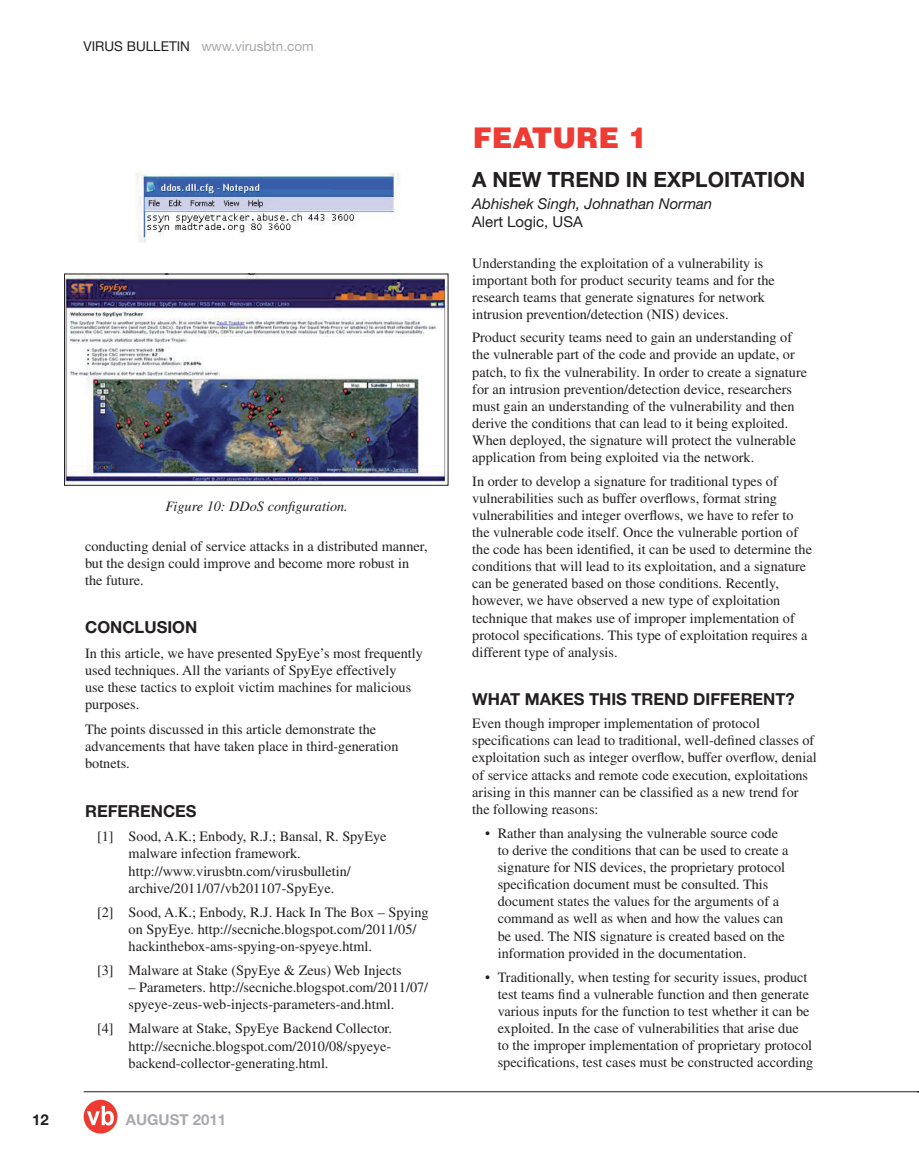
<style>
.page{position:relative;width:919px;height:1166px;background:#fff}
.page>*{position:absolute;margin:0;border:0;box-sizing:border-box;transform-origin:0 0}
.t1{font:900 28.5px "Helvetica";color:#ee3b34}
.t2{font:700 21px "Helvetica Neue";color:#231f20}
.t3{font:700 16.5px "Helvetica Neue";color:#231f20}
.t4{font:italic 15px "Helvetica Neue";color:#231f20}
.t5{font:15px "Helvetica Neue";color:#231f20}
.t6{font:700 15px "Helvetica Neue";color:#a8a9ad}
.t7{font:700 15px "Helvetica Neue";color:#231f20}
.t8{font:14.25px/17.1px "Times";color:#231f20}
.t9{font:italic 14.25px "Times";color:#231f20}
.t10{font:13.5px "Helvetica Neue";color:#a8a9ad}
.s1{color:#231f20}
</style>
<div class="page">
<hr style="left:84px;top:1091px;width:834px;height:1px;background:#231f20">
<div style="left:84px;top:1099px;width:33px;height:34px;background:#ee3b32;border-radius:50%"></div>
<svg style="left:87px;top:1105px;width:27px;height:20px"></svg>
<img style="left:135px;top:173px;width:265px;height:70px">
<img style="left:66px;top:275px;width:380px;height:208px">
<p class="t10" style="left:83px;top:41px;width:231px"><span class="s1">VIRUS BULLETIN</span> www.virusbtn.com</p>
<p class="t9" style="left:165px;top:501px;width:184px">Figure 10: DDoS configuration.</p>
<p class="t8" style="left:85px;top:538px;width:344px">conducting denial of service attacks in a distributed manner, but the design could improve and become more robust in the future.</p>
<p class="t3" style="left:85px;top:621px;width:114px">CONCLUSION</p>
<p class="t8" style="left:85px;top:645px;width:339px">In this article, we have presented SpyEye’s most frequently used techniques. All the variants of SpyEye effectively<br>use these tactics to exploit victim machines for malicious purposes.</p>
<p class="t8" style="left:85px;top:722px;width:315px">The points discussed in this article demonstrate the advancements that have taken place in third-generation botnets.</p>
<p class="t3" style="left:85px;top:805px;width:113px">REFERENCES</p>
<p class="t8" style="left:129px;top:829px;width:259px;text-indent:-31px">[1] Sood, A.K.; Enbody, R.J.; Bansal, R. SpyEye malware infection framework. http://www.virusbtn.com/virusbulletin/ archive/2011/07/vb201107-SpyEye.</p>
<p class="t8" style="left:129px;top:904px;width:301px;text-indent:-31px">[2] Sood, A.K.; Enbody, R.J. Hack In The Box – Spying on SpyEye. http://secniche.blogspot.com/2011/05/ hackinthebox-ams-spying-on-spyeye.html.</p>
<p class="t8" style="left:97px;top:962px;width:306px">[3] Malware at Stake (SpyEye &amp; Zeus) Web Injects</p>
<p class="t8" style="left:129px;top:979px;width:301px">– Parameters. http://secniche.blogspot.com/2011/07/ spyeye-zeus-web-injects-parameters-and.html.</p>
<p class="t8" style="left:129px;top:1021px;width:265px;text-align:justify;text-indent:-31px">[4] Malware at Stake, SpyEye Backend Collector. http://secniche.blogspot.com/2010/08/spyeye&shy;backend-collector-generating.html.</p>
<p class="t7" style="left:32px;top:1113px;width:18px">12</p>
<p class="t6" style="left:126px;top:1113px;width:102px">AUGUST 2011</p>
<h1 class="t1" style="left:472px;top:128px;width:176px">FEATURE 1</h1>
<h2 class="t2" style="left:472px;top:172px;width:334px">A NEW TREND IN EXPLOITATION</h2>
<p class="t4" style="left:472px;top:198px;width:241px">Abhishek Singh, Johnathan Norman</p>
<p class="t5" style="left:472px;top:216px;width:112px">Alert Logic, USA</p>
<p class="t8" style="left:472px;top:255px;width:304px">Understanding the exploitation of a vulnerability is important both for product security teams and for the research teams that generate signatures for network intrusion prevention/detection (NIS) devices.</p>
<p class="t8" style="left:472px;top:330px;width:336px">Product security teams need to gain an understanding of the vulnerable part of the code and provide an update, or patch, to fix the vulnerability. In order to create a signature for an intrusion prevention/detection device, researchers must gain an understanding of the vulnerability and then derive the conditions that can lead to it being exploited.<br>When deployed, the signature will protect the vulnerable application from being exploited via the network.</p>
<p class="t8" style="left:472px;top:473px;width:341px">In order to develop a signature for traditional types of vulnerabilities such as buffer overflows, format string vulnerabilities and integer overflows, we have to refer to the vulnerable code itself. Once the vulnerable portion of the code has been identified, it can be used to determine the conditions that will lead to its exploitation, and a signature can be generated based on those conditions. Recently, however, we have observed a new type of exploitation technique that makes use of improper implementation of protocol specifications. This type of exploitation requires a different type of analysis.</p>
<p class="t3" style="left:472px;top:692px;width:324px">WHAT MAKES THIS TREND DIFFERENT?</p>
<p class="t8" style="left:472px;top:716px;width:346px">Even though improper implementation of protocol specifications can lead to traditional, well-defined classes of exploitation such as integer overflow, buffer overflow, denial of service attacks and remote code execution, exploitations arising in this manner can be classified as a new trend for the following reasons:</p>
<p class="t8" style="left:497px;top:825px;width:292px;text-indent:-13px">• Rather than analysing the vulnerable source code to derive the conditions that can be used to create a signature for NIS devices, the proprietary protocol specification document must be consulted. This document states the values for the arguments of a command as well as when and how the values can be used. The NIS signature is created based on the information provided in the documentation.</p>
<p class="t8" style="left:497px;top:969px;width:317px;text-indent:-13px">• Traditionally, when testing for security issues, product test teams find a vulnerable function and then generate various inputs for the function to test whether it can be exploited. In the case of vulnerabilities that arise due to the improper implementation of proprietary protocol specifications, test cases must be constructed according</p>
</div>
